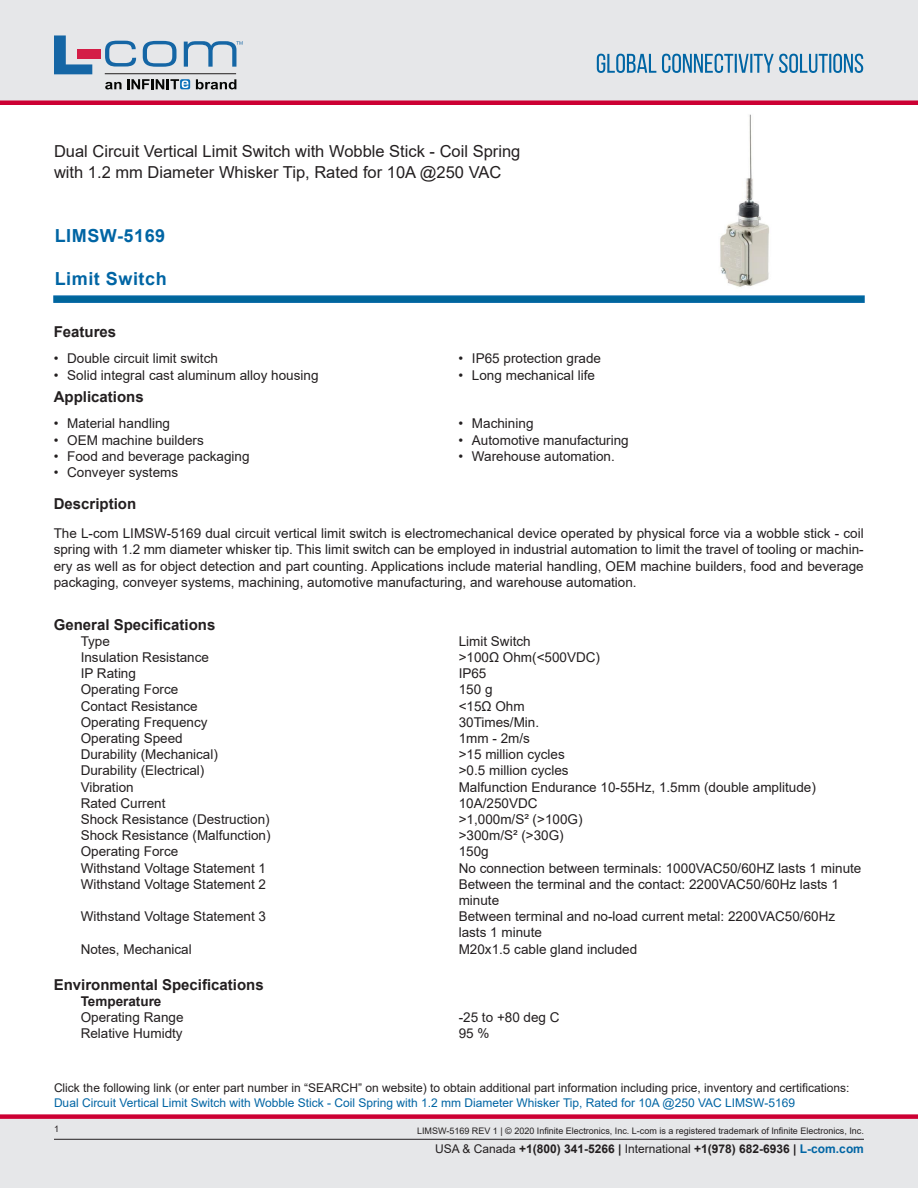
<style>
.page{position:relative;width:918px;height:1188px;background:#fff}
.page>*{position:absolute;margin:0;border:0;box-sizing:border-box;transform-origin:0 0}
.PN{font:700 18px "Arial";letter-spacing:.03em;color:#0065a4}
.Web_Description_Para{font:16.5px/21px "Arial";color:#231f20}
.Head1{font:700 15px "Arial";color:#231f20}
.LCOM_Section_Header{font:700 15px "Arial";color:#231f20}
.Specs_Para{font:13.5px/16.2px "Arial";color:#231f20}
.MarketingDescription{font:13.5px/16.2px "Arial";color:#231f20;text-align:justify}
.Head2_after_Head1{font:700 13.5px "Arial";color:#231f20}
.Description_and_PN_L{font:12px/14.4px "Arial";color:#231f20}
.t1{font:700 12px "Arial";color:#231f20}
.t2{font:9px "Arial";color:#231f20}
.s1{color:#0065a4}
.s2{font-weight:400}
</style>
<div class="page">
<div style="left:0;top:1119px;width:918px;height:69px;background:#e6e7e9"></div>
<div style="left:0;top:1114px;width:918px;height:5px;background:#c03"></div>
<div style="left:0;top:0;width:918px;height:102px;background:#e6e7e9"></div>
<div style="left:0;top:100px;width:918px;height:5px;background:#c03"></div>
<hr style="left:54px;top:1139px;width:810px;height:1px;background:#231f20">
<svg style="left:597px;top:54px;width:266px;height:19px"></svg>
<svg style="left:53px;top:295px;width:812px;height:8px;background:#0f6ea3"></svg>
<hr style="left:105px;top:73px;width:131px;height:1px;background:#211e1e">
<svg style="left:54px;top:35px;width:38px;height:39px"></svg>
<svg style="left:143px;top:41px;width:34px;height:26px"></svg>
<svg style="left:105px;top:41px;width:31px;height:26px"></svg>
<div style="left:77px;top:49px;width:23px;height:10px;background:#d41e47"></div>
<svg style="left:180px;top:79px;width:10px;height:10px"></svg>
<svg style="left:196px;top:79px;width:40px;height:10px"></svg>
<svg style="left:105px;top:79px;width:83px;height:10px"></svg>
<svg style="left:184px;top:41px;width:59px;height:26px"></svg>
<img style="left:720px;top:114px;width:49px;height:173px">
<h1 class="Web_Description_Para" style="left:54px;top:141px;width:468px">Dual Circuit Vertical Limit Switch with Wobble Stick - Coil Spring with 1.2 mm Diameter Whisker Tip, Rated for 10A @250 VAC</h1>
<p class="PN" style="left:55px;top:223px;width:112px">LIMSW-5169</p>
<p class="PN" style="left:55px;top:266px;width:113px">Limit Switch</p>
<p class="LCOM_Section_Header" style="left:54px;top:321px;width:64px">Features</p>
<p class="MarketingDescription" style="left:54px;top:350px;width:166px">• Double circuit limit switch</p>
<p class="MarketingDescription" style="left:54px;top:367px;width:266px">• Solid integral cast aluminum alloy housing</p>
<p class="LCOM_Section_Header" style="left:54px;top:386px;width:92px">Applications</p>
<p class="MarketingDescription" style="left:54px;top:416px;width:118px">• Material handling</p>
<p class="MarketingDescription" style="left:54px;top:432px;width:152px">• OEM machine builders</p>
<p class="MarketingDescription" style="left:54px;top:448px;width:197px">• Food and beverage packaging</p>
<p class="MarketingDescription" style="left:54px;top:464px;width:126px">• Conveyer systems</p>
<p class="MarketingDescription" style="left:458px;top:350px;width:144px">• IP65 protection grade</p>
<p class="MarketingDescription" style="left:458px;top:367px;width:138px">• Long mechanical life</p>
<p class="MarketingDescription" style="left:458px;top:416px;width:77px">• Machining</p>
<p class="MarketingDescription" style="left:458px;top:432px;width:172px">• Automotive manufacturing</p>
<p class="MarketingDescription" style="left:458px;top:448px;width:158px">• Warehouse automation.</p>
<p class="LCOM_Section_Header" style="left:54px;top:493px;width:84px">Description</p>
<p class="MarketingDescription" style="left:54px;top:525px;width:811px">The L-com LIMSW-5169 dual circuit vertical limit switch is electromechanical device operated by physical force via a wobble stick - coil spring with 1.2 mm diameter whisker tip. This limit switch can be employed in industrial automation to limit the travel of tooling or machin&shy;ery as well as for object detection and part counting. Applications include material handling, OEM machine builders, food and beverage packaging, conveyer systems, machining, automotive manufacturing, and warehouse automation.</p>
<p class="Head1" style="left:54px;top:614px;width:163px">General Specifications</p>
<p class="Specs_Para" style="left:81px;top:633px;width:31px">Type</p>
<p class="Specs_Para" style="left:459px;top:633px;width:74px">Limit Switch</p>
<p class="Specs_Para" style="left:81px;top:649px;width:130px">Insulation Resistance</p>
<p class="Specs_Para" style="left:459px;top:649px;width:143px">&gt;100Ω Ohm(&lt;500VDC)</p>
<p class="Specs_Para" style="left:81px;top:665px;width:57px">IP Rating</p>
<p class="Specs_Para" style="left:459px;top:665px;width:29px">IP65</p>
<p class="Specs_Para" style="left:81px;top:682px;width:99px">Operating Force</p>
<p class="Specs_Para" style="left:459px;top:682px;width:35px">150 g</p>
<p class="Specs_Para" style="left:81px;top:698px;width:119px">Contact Resistance</p>
<p class="Specs_Para" style="left:459px;top:698px;width:68px">&lt;15Ω Ohm</p>
<p class="Specs_Para" style="left:81px;top:714px;width:128px">Operating Frequency</p>
<p class="Specs_Para" style="left:459px;top:714px;width:82px">30Times/Min.</p>
<p class="Specs_Para" style="left:81px;top:730px;width:104px">Operating Speed</p>
<p class="Specs_Para" style="left:459px;top:730px;width:73px">1mm - 2m/s</p>
<p class="Specs_Para" style="left:81px;top:746px;width:139px">Durability (Mechanical)</p>
<p class="Specs_Para" style="left:459px;top:746px;width:108px">&gt;15 million cycles</p>
<p class="Specs_Para" style="left:81px;top:763px;width:125px">Durability (Electrical)</p>
<p class="Specs_Para" style="left:459px;top:763px;width:111px">&gt;0.5 million cycles</p>
<p class="Specs_Para" style="left:81px;top:779px;width:55px">Vibration</p>
<p class="Specs_Para" style="left:459px;top:779px;width:359px">Malfunction Endurance 10-55Hz, 1.5mm (double amplitude)</p>
<p class="Specs_Para" style="left:81px;top:795px;width:86px">Rated Current</p>
<p class="Specs_Para" style="left:459px;top:795px;width:80px">10A/250VDC</p>
<p class="Specs_Para" style="left:81px;top:811px;width:191px">Shock Resistance (Destruction)</p>
<p class="Specs_Para" style="left:459px;top:811px;width:125px">&gt;1,000m/S² (&gt;100G)</p>
<p class="Specs_Para" style="left:81px;top:827px;width:191px">Shock Resistance (Malfunction)</p>
<p class="Specs_Para" style="left:459px;top:827px;width:107px">&gt;300m/S² (&gt;30G)</p>
<p class="Specs_Para" style="left:81px;top:844px;width:99px">Operating Force</p>
<p class="Specs_Para" style="left:459px;top:844px;width:32px">150g</p>
<p class="Specs_Para" style="left:81px;top:860px;width:187px">Withstand Voltage Statement 1</p>
<p class="Specs_Para" style="left:459px;top:860px;width:404px">No connection between terminals: 1000VAC50/60HZ lasts 1 minute</p>
<p class="Specs_Para" style="left:81px;top:876px;width:187px">Withstand Voltage Statement 2</p>
<p class="Specs_Para" style="left:459px;top:876px;width:382px">Between the terminal and the contact: 2200VAC50/60Hz lasts 1 minute</p>
<p class="Specs_Para" style="left:81px;top:908px;width:187px">Withstand Voltage Statement 3</p>
<p class="Specs_Para" style="left:459px;top:908px;width:378px">Between terminal and no-load current metal: 2200VAC50/60Hz lasts 1 minute</p>
<p class="Specs_Para" style="left:81px;top:941px;width:113px">Notes, Mechanical</p>
<p class="Specs_Para" style="left:459px;top:941px;width:180px">M20x1.5 cable gland included</p>
<p class="Head1" style="left:54px;top:974px;width:212px">Environmental Specifications</p>
<p class="Head2_after_Head1" style="left:81px;top:992px;width:82px">Temperature</p>
<p class="Specs_Para" style="left:81px;top:1009px;width:104px">Operating Range</p>
<p class="Specs_Para" style="left:459px;top:1009px;width:102px">-25 to +80 deg C</p>
<p class="Specs_Para" style="left:81px;top:1025px;width:104px">Relative Humidty</p>
<p class="Specs_Para" style="left:459px;top:1025px;width:32px">95 %</p>
<p class="Description_and_PN_L" style="left:54px;top:1081px;width:797px">Click the following link (or enter part number in “SEARCH” on website) to obtain additional part information including price, inventory and certifications:<br><span class="s1">Dual Circuit Vertical Limit Switch with Wobble Stick - Coil Spring with 1.2 mm Diameter Whisker Tip, Rated for 10A @250 VAC LIMSW-5169</span></p>
<p class="t2" style="left:54px;top:1123px;width:7px">1</p>
<p class="t2" style="left:417px;top:1125px;width:448px">LIMSW-5169 REV 1 | © 2020 Infinite Electronics, Inc. L-com is a registered trademark of Infinite Electronics, Inc.</p>
<p class="t1" style="left:435px;top:1140px;width:430px"><span class="s2">USA &amp; Canada</span> +1(800) 341-5266 | <span class="s2">International</span> +1(978) 682-6936 | <span class="s1">L-com.com</span></p>
</div>
